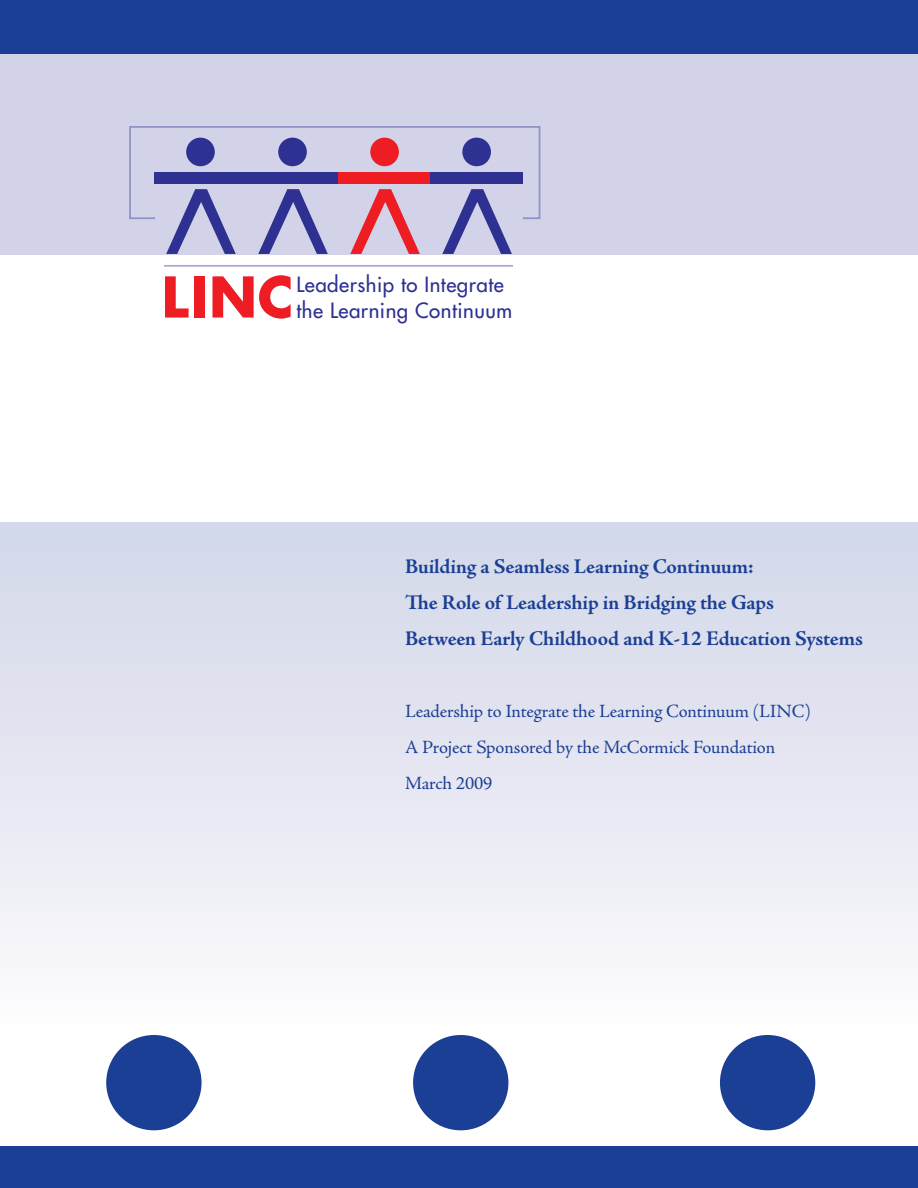
<style>
.page{position:relative;width:918px;height:1188px;background:#fff}
.page>*{position:absolute;margin:0;border:0;box-sizing:border-box;transform-origin:0 0}
.t1{font:700 54.6px "Futura";color:#ee1d23}
.t2{font:700 21px/36px "Adobe Jenson Pro";letter-spacing:-.01em;color:#1b3f94}
.t3{font:20.55px/25.7px "Futura";letter-spacing:.025em;color:#2e3092}
.t4{font:18.75px/36px "Adobe Jenson Pro";letter-spacing:-.01em;color:#1b3f94}
</style>
<div class="page">
<div style="left:0;top:522px;width:918px;height:502px;background:linear-gradient(to bottom,#d1d6e8,#fbfafd)"></div>
<div style="left:0;top:50px;width:918px;height:205px;background:#d2d3e8"></div>
<svg style="left:129px;top:126px;width:411px;height:128px"></svg>
<hr style="left:164px;top:265px;width:349px;height:2px;background:#2e3092">
<div style="left:0;top:0;width:918px;height:54px;background:#1b3f94"></div>
<div style="left:106px;top:1035px;width:96px;height:95px;background:#1b3f94;border-radius:50%"></div>
<div style="left:413px;top:1035px;width:95px;height:95px;background:#1b3f94;border-radius:50%"></div>
<div style="left:720px;top:1035px;width:95px;height:95px;background:#1b3f94;border-radius:50%"></div>
<div style="left:0;top:1146px;width:918px;height:42px;background:#1b3f94"></div>
<h1 class="t1" style="left:162px;top:261px;width:134px">LINC</h1>
<p class="t3" style="left:297px;top:272px;width:217px">Leadership to Integrate the Learning Continuum</p>
<p class="t2" style="left:405px;top:549px;width:460px">Building a Seamless Learning Continuum:<br>The Role of Leadership in Bridging the Gaps<br>Between Early Childhood and K-12 Education Systems</p>
<p class="t4" style="left:405px;top:694px;width:407px">Leadership to Integrate the Learning Continuum (LINC)<br>A Project Sponsored by the McCormick Foundation<br>March 2009</p>
</div>
